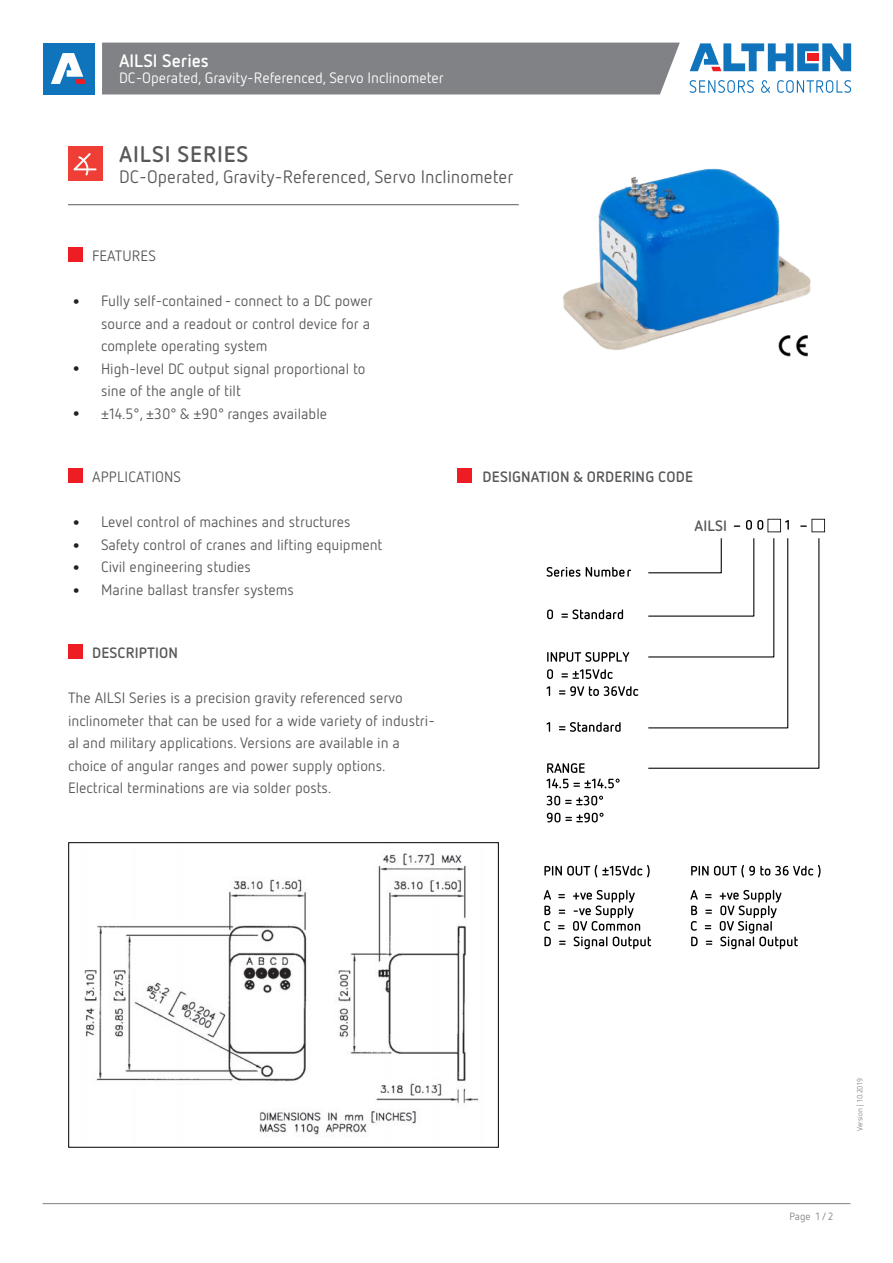
<style>
.page{position:relative;width:893px;height:1263px;background:#fff}
.page>*{position:absolute;margin:0;border:0;box-sizing:border-box;transform-origin:0 0}
.t1{font:700 22.5px "Netto OT";letter-spacing:.035em;color:#57585a}
.t2{font:18px "Netto OT";letter-spacing:.005em;color:#57585a}
.t3{font:700 18px "Netto OT";color:#fff}
.FT_10pt_regular{font:15px/22.5px "Netto OT";color:#57585a}
.t4{font:15px "Netto OT";color:#fff}
.Fliesstext_Head_10p{font:700 15px "Netto OT";letter-spacing:.01em;color:#57585a}
.FT_10pt_regular-2{font:700 15px "Netto OT";letter-spacing:.01em;color:#57585a}
.t5{font:10.5px "Netto OT";color:#808285}
.t6{font:7.5px "Netto OT";color:#808285}
.s1{font-size:27px;color:#231f20}
</style>
<div class="page">
<div style="left:102px;top:43px;width:578px;height:51px;background:#808285"></div>
<hr style="left:43px;top:1203px;width:807px;height:1px;background:#808285">
<div style="left:43px;top:43px;width:51px;height:51px;background:#1074bc"></div>
<svg style="left:51px;top:53px;width:35px;height:31px"></svg>
<svg style="left:690px;top:80px;width:64px;height:13px"></svg>
<svg style="left:761px;top:80px;width:9px;height:13px"></svg>
<svg style="left:777px;top:80px;width:74px;height:13px"></svg>
<svg style="left:690px;top:43px;width:161px;height:28px"></svg>
<hr style="left:68px;top:204px;width:451px;height:1px;background:#6c6d70">
<div style="left:68px;top:147px;width:34px;height:34px;background:#ee3e35"></div>
<svg style="left:74px;top:153px;width:23px;height:22px"></svg>
<div style="left:68px;top:247px;width:15px;height:14px;background:#ee1d23"></div>
<div style="left:68px;top:468px;width:15px;height:15px;background:#ee1d23"></div>
<div style="left:457px;top:468px;width:15px;height:15px;background:#ee1d23"></div>
<img style="left:563px;top:168px;width:248px;height:182px">
<div style="left:68px;top:644px;width:15px;height:15px;background:#ee1d23"></div>
<img style="left:84px;top:853px;width:395px;height:282px">
<div style="left:68px;top:842px;width:431px;height:305px;border:1px solid #000"></div>
<svg style="left:547px;top:567px;width:33px;height:10px"></svg>
<svg style="left:586px;top:567px;width:45px;height:10px"></svg>
<svg style="left:547px;top:609px;width:6px;height:10px"></svg>
<svg style="left:561px;top:609px;width:62px;height:10px"></svg>
<svg style="left:547px;top:652px;width:82px;height:10px"></svg>
<svg style="left:547px;top:669px;width:6px;height:10px"></svg>
<svg style="left:561px;top:669px;width:52px;height:10px"></svg>
<svg style="left:546px;top:686px;width:4px;height:10px"></svg>
<svg style="left:559px;top:686px;width:79px;height:10px"></svg>
<svg style="left:546px;top:722px;width:4px;height:10px"></svg>
<svg style="left:559px;top:722px;width:62px;height:10px"></svg>
<svg style="left:547px;top:763px;width:38px;height:10px"></svg>
<svg style="left:546px;top:779px;width:74px;height:9px"></svg>
<svg style="left:547px;top:796px;width:56px;height:9px"></svg>
<svg style="left:547px;top:813px;width:57px;height:9px"></svg>
<svg style="left:648px;top:519px;width:177px;height:250px"></svg>
<svg style="left:544px;top:865px;width:106px;height:12px"></svg>
<svg style="left:544px;top:890px;width:7px;height:10px"></svg>
<svg style="left:558px;top:894px;width:7px;height:4px"></svg>
<svg style="left:544px;top:906px;width:6px;height:9px"></svg>
<svg style="left:559px;top:910px;width:6px;height:4px"></svg>
<svg style="left:544px;top:921px;width:6px;height:10px"></svg>
<svg style="left:558px;top:925px;width:7px;height:4px"></svg>
<svg style="left:544px;top:937px;width:7px;height:9px"></svg>
<svg style="left:559px;top:941px;width:7px;height:4px"></svg>
<svg style="left:573px;top:890px;width:78px;height:59px"></svg>
<svg style="left:691px;top:865px;width:130px;height:12px"></svg>
<svg style="left:690px;top:890px;width:8px;height:10px"></svg>
<svg style="left:705px;top:894px;width:7px;height:4px"></svg>
<svg style="left:691px;top:906px;width:6px;height:9px"></svg>
<svg style="left:705px;top:910px;width:7px;height:4px"></svg>
<svg style="left:691px;top:921px;width:6px;height:10px"></svg>
<svg style="left:705px;top:925px;width:6px;height:4px"></svg>
<svg style="left:691px;top:937px;width:7px;height:9px"></svg>
<svg style="left:706px;top:941px;width:6px;height:4px"></svg>
<svg style="left:720px;top:890px;width:78px;height:59px"></svg>
<img style="left:776px;top:333px;width:35px;height:24px">
<div style="left:694px;top:520px;width:33px;height:11px;background:#fff"></div>
<p class="t3" style="left:119px;top:49px;width:91px">AILSI Series</p>
<p class="t4" style="left:119px;top:69px;width:326px">DC-Operated, Gravity-Referenced, Servo Inclinometer</p>
<p class="t1" style="left:119px;top:140px;width:131px">AILSI SERIES</p>
<p class="t2" style="left:119px;top:166px;width:396px">DC-Operated, Gravity-Referenced, Servo Inclinometer</p>
<p class="FT_10pt_regular" style="left:92px;top:244px;width:65px">FEATURES</p>
<p class="FT_10pt_regular" style="left:101px;top:289px;width:273px;text-indent:-32px"><span class="s1">•</span> Fully self-contained - connect to a DC power source and a readout or control device for a complete operating system</p>
<p class="FT_10pt_regular" style="left:101px;top:357px;width:266px;text-indent:-32px"><span class="s1">•</span> High-level DC output signal proportional to sine of the angle of tilt</p>
<p class="FT_10pt_regular" style="left:69px;top:402px;width:259px"><span class="s1">•</span> ±14.5°, ±30° &amp; ±90° ranges available</p>
<p class="FT_10pt_regular" style="left:92px;top:465px;width:91px">APPLICATIONS</p>
<p class="FT_10pt_regular" style="left:69px;top:510px;width:283px"><span class="s1">•</span> Level control of machines and structures</p>
<p class="FT_10pt_regular" style="left:69px;top:533px;width:315px"><span class="s1">•</span> Safety control of cranes and lifting equipment</p>
<p class="FT_10pt_regular" style="left:69px;top:555px;width:183px"><span class="s1">•</span> Civil engineering studies</p>
<p class="FT_10pt_regular" style="left:69px;top:578px;width:226px"><span class="s1">•</span> Marine ballast transfer systems</p>
<p class="FT_10pt_regular-2" style="left:92px;top:644px;width:88px">DESCRIPTION</p>
<p class="FT_10pt_regular" style="left:68px;top:687px;width:368px">The AILSI Series is a precision gravity referenced servo inclinometer that can be used for a wide variety of industri&shy;al and military applications. Versions are available in a choice of angular ranges and power supply options.<br>Electrical terminations are via solder posts.</p>
<p class="Fliesstext_Head_10p" style="left:483px;top:467px;width:212px">DESIGNATION &amp; ORDERING CODE</p>
<p class="Fliesstext_Head_10p" style="left:694px;top:517px;width:34px">AILSI</p>
<p class="t6" style="left:855px;top:1131px;width:54px;rotate:-90deg">Version | 10.2019</p>
<p class="t5" style="left:789px;top:1210px;width:45px">Page 1 / 2</p>
</div>
